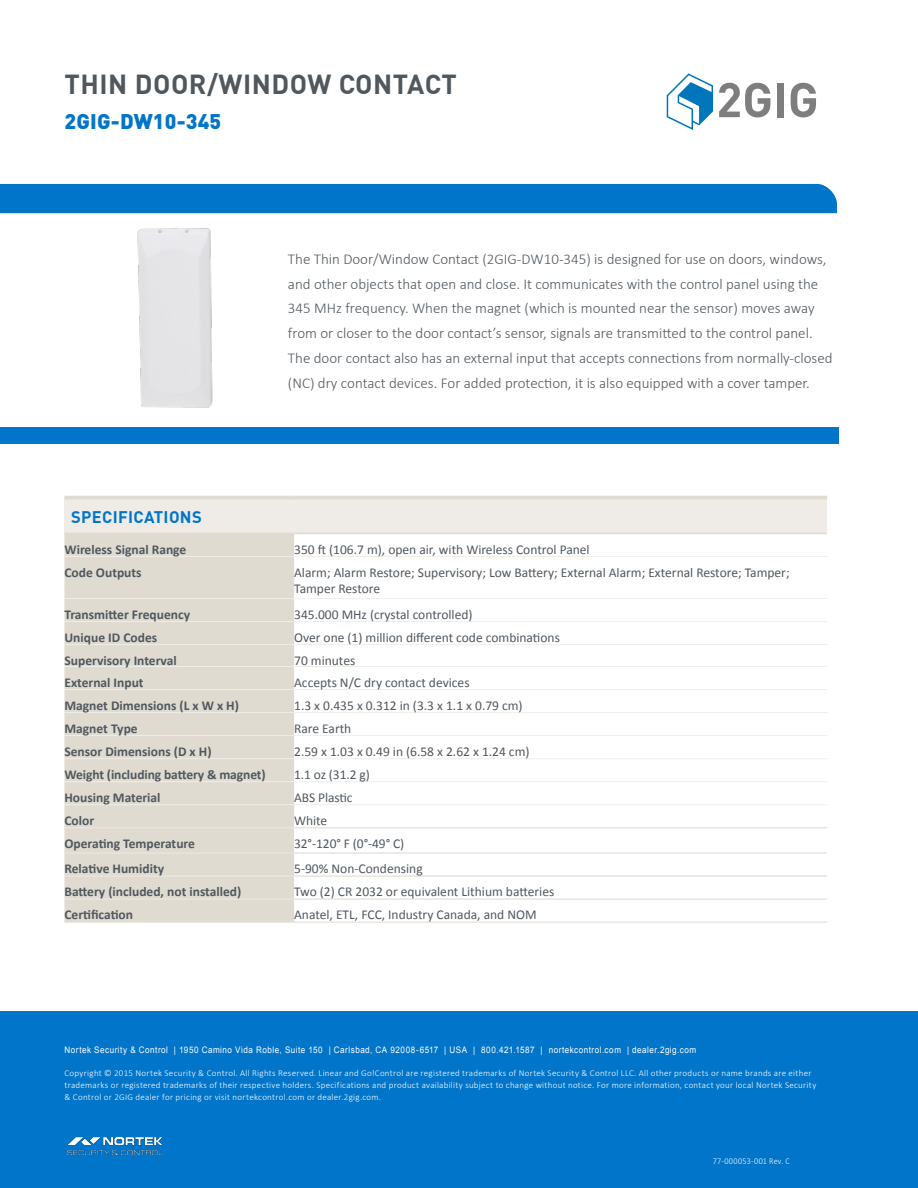
<style>
.page{position:relative;width:918px;height:1188px;background:#fff}
.page>*{position:absolute;margin:0;border:0;box-sizing:border-box;transform-origin:0 0}
.t1{font:700 27px "DIN Pro";letter-spacing:.02em;color:#50585e}
.t2{font:900 21px "DIN Pro";letter-spacing:.01em;color:#0075c9}
.t3{font:700 16.5px "DIN Pro";letter-spacing:.02em;color:#0075c9}
.t4{font:300 15px/24.8px "Calibri";color:#50585e}
.t5{font:13.5px/16.2px "Calibri";color:#50585e}
.t6{font:700 13.5px "Calibri";color:#50585e}
.t7{font:300 9px/12px "Calibri";letter-spacing:.03em;color:#fff}
.t8{font:9px "Arial";letter-spacing:.06em;color:#fff;scale:.9 1}
.t9{font:300 9px "Calibri";letter-spacing:.03em;color:#fff;scale:.9 1}
</style>
<div class="page">
<div style="left:0;top:427px;width:838px;height:17px;background:#0075c9"></div>
<div style="left:0;top:184px;width:837px;height:29px;background:#0075c9"></div>
<div style="left:64px;top:498px;width:763px;height:35px;background:#efece7"></div>
<div style="left:64px;top:534px;width:230px;height:387px;background:#e0dbd1"></div>
<hr style="left:64px;top:556px;width:230px;height:1px;background:#f1eeea">
<hr style="left:294px;top:556px;width:533px;height:1px;background:#f1eeea">
<hr style="left:64px;top:598px;width:230px;height:1px;background:#f1eeea">
<hr style="left:294px;top:598px;width:533px;height:1px;background:#f1eeea">
<hr style="left:64px;top:621px;width:230px;height:1px;background:#f1eeea">
<hr style="left:294px;top:621px;width:533px;height:1px;background:#f1eeea">
<hr style="left:64px;top:644px;width:230px;height:1px;background:#f1eeea">
<hr style="left:294px;top:644px;width:533px;height:1px;background:#f1eeea">
<hr style="left:64px;top:666px;width:230px;height:1px;background:#f1eeea">
<hr style="left:294px;top:666px;width:533px;height:1px;background:#f1eeea">
<hr style="left:64px;top:689px;width:230px;height:1px;background:#f1eeea">
<hr style="left:294px;top:689px;width:533px;height:1px;background:#f1eeea">
<hr style="left:64px;top:712px;width:230px;height:1px;background:#f1eeea">
<hr style="left:294px;top:712px;width:533px;height:1px;background:#f1eeea">
<hr style="left:64px;top:735px;width:230px;height:1px;background:#f1eeea">
<hr style="left:294px;top:735px;width:533px;height:1px;background:#f1eeea">
<hr style="left:64px;top:758px;width:230px;height:1px;background:#f1eeea">
<hr style="left:294px;top:758px;width:533px;height:1px;background:#f1eeea">
<hr style="left:64px;top:781px;width:230px;height:1px;background:#f1eeea">
<hr style="left:294px;top:781px;width:533px;height:1px;background:#f1eeea">
<hr style="left:64px;top:804px;width:230px;height:1px;background:#f1eeea">
<hr style="left:294px;top:804px;width:533px;height:1px;background:#f1eeea">
<hr style="left:64px;top:827px;width:230px;height:1px;background:#e9e4de">
<hr style="left:294px;top:827px;width:533px;height:1px;background:#e9e4de">
<hr style="left:64px;top:852px;width:230px;height:2px;background:#e9e4de">
<hr style="left:294px;top:852px;width:533px;height:2px;background:#e9e4de">
<hr style="left:64px;top:875px;width:230px;height:2px;background:#e9e4de">
<hr style="left:294px;top:875px;width:533px;height:2px;background:#e9e4de">
<hr style="left:64px;top:898px;width:230px;height:2px;background:#e9e4de">
<hr style="left:294px;top:898px;width:533px;height:2px;background:#e9e4de">
<hr style="left:64px;top:921px;width:230px;height:2px;background:#e9e4de">
<hr style="left:294px;top:921px;width:533px;height:2px;background:#e9e4de">
<hr style="left:64px;top:496px;width:230px;height:4px;background:#e0dbd1">
<hr style="left:294px;top:496px;width:533px;height:4px;background:#e0dbd1">
<hr style="left:64px;top:533px;width:230px;height:1px;background:#e0dbd1">
<hr style="left:294px;top:533px;width:533px;height:1px;background:#e0dbd1">
<div style="left:0;top:1012px;width:918px;height:176px;background:#0075c9"></div>
<img style="left:137px;top:228px;width:76px;height:180px">
<svg style="left:719px;top:83px;width:51px;height:34px"></svg>
<div style="left:777px;top:83px;width:7px;height:34px;background:#7e7e80"></div>
<svg style="left:791px;top:83px;width:25px;height:34px"></svg>
<svg style="left:667px;top:73px;width:46px;height:57px"></svg>
<img style="left:67px;top:1138px;width:95px;height:16px">
<h1 class="t1" style="left:64px;top:66px;width:394px">THIN DOOR/WINDOW CONTACT</h1>
<h2 class="t2" style="left:64px;top:104px;width:158px">2GIG-DW10-345</h2>
<p class="t4" style="left:288px;top:246px;width:546px">The Thin Door/Window Contact (2GIG-DW10-345) is designed for use on doors, windows, and other objects that open and close. It communicates with the control panel using the 345 MHz frequency. When the magnet (which is mounted near the sensor) moves away from or closer to the door contact’s sensor, signals are transmitted to the control panel.<br>The door contact also has an external input that accepts connections from normally-closed (NC) dry contact devices. For added protection, it is also equipped with a cover tamper.</p>
<p class="t3" style="left:71px;top:506px;width:132px">SPECIFICATIONS</p>
<p class="t6" style="left:64px;top:540px;width:123px">Wireless Signal Range</p>
<p class="t5" style="left:294px;top:541px;width:297px">350 ft (106.7 m), open air, with Wireless Control Panel</p>
<p class="t6" style="left:64px;top:563px;width:79px">Code Outputs</p>
<p class="t5" style="left:294px;top:564px;width:497px">Alarm; Alarm Restore; Supervisory; Low Battery; External Alarm; External Restore; Tamper;<br>Tamper Restore</p>
<p class="t6" style="left:64px;top:606px;width:127px">Transmitter Frequency</p>
<p class="t5" style="left:294px;top:606px;width:180px">345.000 MHz (crystal controlled)</p>
<p class="t6" style="left:64px;top:629px;width:94px">Unique ID Codes</p>
<p class="t5" style="left:294px;top:629px;width:267px">Over one (1) million different code combinations</p>
<p class="t6" style="left:64px;top:652px;width:114px">Supervisory Interval</p>
<p class="t5" style="left:294px;top:652px;width:63px">70 minutes</p>
<p class="t6" style="left:64px;top:674px;width:81px">External Input</p>
<p class="t5" style="left:294px;top:674px;width:177px">Accepts N/C dry contact devices</p>
<p class="t6" style="left:64px;top:697px;width:176px">Magnet Dimensions (L x W x H)</p>
<p class="t5" style="left:294px;top:697px;width:230px">1.3 x 0.435 x 0.312 in (3.3 x 1.1 x 0.79 cm)</p>
<p class="t6" style="left:64px;top:720px;width:75px">Magnet Type</p>
<p class="t5" style="left:294px;top:720px;width:59px">Rare Earth</p>
<p class="t6" style="left:64px;top:743px;width:149px">Sensor Dimensions (D x H)</p>
<p class="t5" style="left:294px;top:743px;width:237px">2.59 x 1.03 x 0.49 in (6.58 x 2.62 x 1.24 cm)</p>
<p class="t6" style="left:64px;top:766px;width:203px">Weight (including battery &amp; magnet)</p>
<p class="t5" style="left:294px;top:766px;width:77px">1.1 oz (31.2 g)</p>
<p class="t6" style="left:64px;top:789px;width:98px">Housing Material</p>
<p class="t5" style="left:294px;top:789px;width:60px">ABS Plastic</p>
<p class="t6" style="left:64px;top:812px;width:31px">Color</p>
<p class="t5" style="left:294px;top:812px;width:34px">White</p>
<p class="t6" style="left:64px;top:835px;width:132px">Operating Temperature</p>
<p class="t5" style="left:294px;top:835px;width:112px">32°‐120° F (0°‐49° C)</p>
<p class="t6" style="left:64px;top:860px;width:101px">Relative Humidity</p>
<p class="t5" style="left:294px;top:861px;width:130px">5‐90% Non‐Condensing</p>
<p class="t6" style="left:64px;top:883px;width:178px">Battery (included, not installed)</p>
<p class="t5" style="left:294px;top:884px;width:262px">Two (2) CR 2032 or equivalent Lithium batteries</p>
<p class="t6" style="left:64px;top:906px;width:70px">Certification</p>
<p class="t5" style="left:294px;top:907px;width:244px">Anatel, ETL, FCC, Industry Canada, and NOM</p>
<p class="t8" style="left:64px;top:1044px;width:704px">Nortek Security &amp; Control | 1950 Camino Vida Roble, Suite 150 | Carlsbad, CA 92008-6517 | USA | 800.421.1587 | nortekcontrol.com | dealer.2gig.com</p>
<p class="t7" style="left:64px;top:1067px;width:753px">Copyright © 2015 Nortek Security &amp; Control. All Rights Reserved. Linear and Go!Control are registered trademarks of Nortek Security &amp; Control LLC. All other products or name brands are either trademarks or registered trademarks of their respective holders. Specifications and product availability subject to change without notice. For more information, contact your local Nortek Security &amp; Control or 2GIG dealer for pricing or visit nortekcontrol.com or dealer.2gig.com.</p>
<p class="t9" style="left:713px;top:1155px;width:87px">77-000053-001 Rev. C</p>
</div>
